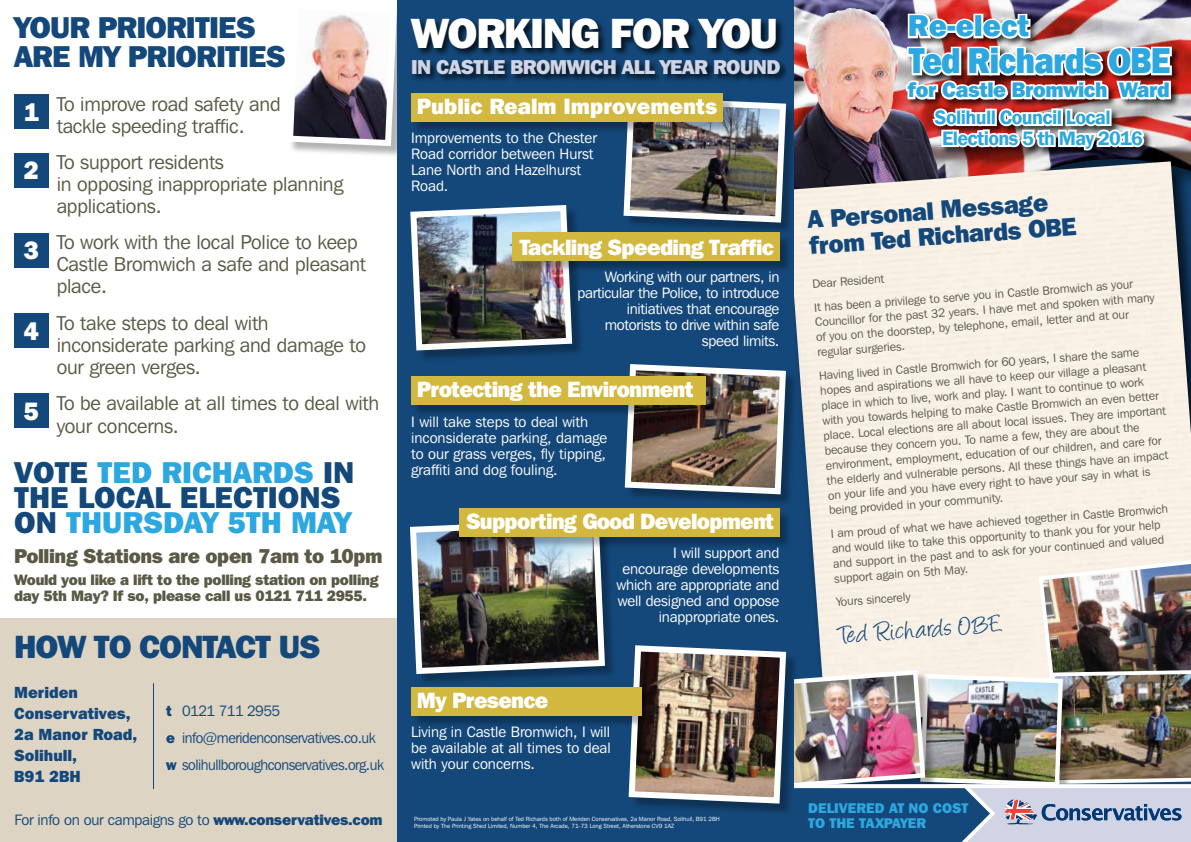
<style>
.page{position:relative;width:1191px;height:842px;background:#fff}
.page>*{position:absolute;margin:0;border:0;box-sizing:border-box;transform-origin:0 0}
.t1{font:800 42px "Franklin Gothic IT Cby BT";letter-spacing:-.035em;color:#fff}
.t2{font:800 37px "Franklin Gothic";letter-spacing:-.03em;color:#2da7df;scale:.91 1}
.t3{font:800 32px "Franklin Gothic IT Cby BT";color:#14487a}
.t4{font:800 31px "Franklin Gothic";color:#2da7df}
.t5{font:800 30px/25px "Franklin Gothic IT Cby BT";color:#14487a}
.t6{font:800 30px/29px "Franklin Gothic IT Cby BT";letter-spacing:-.03em;color:#14487a}
.t7{font:800 30px "Franklin Gothic IT Cby BT";color:#2da7df}
.t8{font:28px "Angelina";color:#14487a}
.t9{font:800 25px/25.9px "Franklin Gothic IT Cby BT";color:#14487a}
.t10{font:800 22px "Franklin Gothic IT Cby BT";letter-spacing:-.035em;color:#fff}
.t11{font:800 22px "Franklin Gothic IT Cby BT";color:#fff}
.t12{font:800 21px "Franklin Gothic IT Cby BT";letter-spacing:-.02em;color:#2da7df}
.t13{font:20px/22px "Franklin Gothic IT Cby BT";letter-spacing:-.01em;color:#5b5945}
.t14{font:600 20px/21px "Franklin Gothic";letter-spacing:-.03em;color:#2da7df}
.t15{font:800 20px "Franklin Gothic IT Cby BT";letter-spacing:-.02em;color:#5b5945}
.t16{font:800 20px "Franklin Gothic IT Cby BT";letter-spacing:-.03em;color:#d0d4e4}
.t17{font:800 16px/21px "Franklin Gothic IT Cby BT";color:#14487a}
.t18{font:15px/16px "Franklin Gothic IT Cby BT";letter-spacing:-.01em;color:#fff}
.t19{font:800 15px/16px "Franklin Gothic IT Cby BT";letter-spacing:-.02em;color:#5b5945}
.t20{font:15px/27px "Franklin Gothic IT Cby BT";letter-spacing:-.03em;color:#14487a;scale:.96 1}
.t21{font:15px "Franklin Gothic IT Cby BT";letter-spacing:-.03em;color:#14487a}
.t22{font:800 14px/15px "Franklin Gothic IT Cby BT";color:#2da7df}
.t23{font:12px/15px "Franklin Gothic IT Cby BT";color:#5b5945}
.t24{font:6px/7px "Franklin Gothic IT Cby BT";color:#fff}
.s1{font-weight:800;font-size:25px;color:#fff}
.s2{color:#14487a}
.s3{color:#2da7df}
.s4{font-weight:800}
</style>
<div class="page">
<div style="left:14px;top:95px;width:34px;height:34px;background:#14487a"></div>
<div style="left:14px;top:153px;width:34px;height:34px;background:#14487a"></div>
<div style="left:14px;top:233px;width:34px;height:34px;background:#14487a"></div>
<div style="left:14px;top:313px;width:34px;height:35px;background:#14487a"></div>
<div style="left:14px;top:394px;width:34px;height:34px;background:#14487a"></div>
<div style="left:794px;top:0;width:397px;height:321px;background:#000;opacity:.5"></div>
<img style="left:794px;top:0;width:97px;height:157px">
<img style="left:805px;top:8px;width:44px;height:60px">
<div style="left:904px;top:12px;width:277px;height:148px;background:#000;opacity:.75"></div>
<img style="left:904px;top:11px;width:269px;height:143px">
<div style="left:794px;top:161px;width:397px;height:396px;background:#f8f0e5"></div>
<div style="left:289px;top:5px;width:120px;height:153px;background:#000;opacity:.3"></div>
<img style="left:289px;top:5px;width:108px;height:144px">
<div style="left:397px;top:0;width:397px;height:842px;background:#14487a"></div>
<div style="left:410px;top:17px;width:379px;height:67px;background:#000;opacity:.75"></div>
<div style="left:625px;top:99px;width:173px;height:136px;background:#000;opacity:.3"></div>
<img style="left:623px;top:99px;width:166px;height:127px">
<div style="left:412px;top:207px;width:172px;height:156px;background:#000;opacity:.3"></div>
<img style="left:410px;top:205px;width:165px;height:149px">
<div style="left:626px;top:366px;width:172px;height:141px;background:#000;opacity:.3"></div>
<img style="left:621px;top:364px;width:168px;height:133px">
<div style="left:412px;top:520px;width:205px;height:166px;background:#000;opacity:.3"></div>
<img style="left:410px;top:520px;width:198px;height:157px">
<img style="left:628px;top:557px;width:563px;height:285px">
<div style="left:413px;top:95px;width:322px;height:39px;background:#000;opacity:.3"></div>
<div style="left:411px;top:94px;width:312px;height:28px;background:#d3b840"></div>
<div style="left:513px;top:234px;width:279px;height:39px;background:#000;opacity:.3"></div>
<div style="left:512px;top:232px;width:268px;height:29px;background:#d3b840"></div>
<div style="left:413px;top:378px;width:304px;height:40px;background:#000;opacity:.3"></div>
<div style="left:411px;top:377px;width:294px;height:28px;background:#d3b840"></div>
<div style="left:461px;top:510px;width:331px;height:40px;background:#000;opacity:.3"></div>
<div style="left:459px;top:509px;width:321px;height:28px;background:#d3b840"></div>
<div style="left:413px;top:688px;width:241px;height:40px;background:#000;opacity:.3"></div>
<div style="left:411px;top:687px;width:230px;height:29px;background:#d3b840"></div>
<div style="left:0;top:618px;width:397px;height:224px;background:#ddd4c3"></div>
<hr style="left:153px;top:683px;width:1px;height:106px;background:#14487a">
<h3 class="t6" style="left:14px;top:13px;width:273px">YOUR PRIORITIES<br>ARE MY PRIORITIES</h3>
<h3 class="t13" style="left:23px;top:93px;width:259px;text-align:center"><span class="s1">1</span> To improve road safety and tackle speeding traffic.</h3>
<h3 class="t13" style="left:57px;top:151px;width:288px;text-indent:-33px"><span class="s1">2</span> To support residents<br>in opposing inappropriate planning applications.</h3>
<h3 class="t13" style="left:57px;top:231px;width:311px;text-indent:-33px"><span class="s1">3</span> To work with the local Police to keep<br>Castle Bromwich a safe and pleasant place.</h3>
<h3 class="t13" style="left:57px;top:311px;width:311px;text-indent:-33px"><span class="s1">4</span> To take steps to deal with inconsiderate parking and damage to our green verges.</h3>
<h3 class="t13" style="left:57px;top:391px;width:324px;line-height:23px;text-indent:-33px"><span class="s1">5</span> To be available at all times to deal with your concerns.</h3>
<h3 class="t7" style="left:14px;top:454px;width:188px"><span class="s2">VOTE</span> Ted Richards</h3>
<h3 class="t5" style="left:14px;top:460px;width:342px;text-indent:309px">IN<br>THE LOCAL ELECTIONS<br>ON <span class="s3">THURSDAY 5TH MAY</span></h3>
<h3 class="t15" style="left:14px;top:543px;width:370px">Polling Stations are open 7am to 10pm</h3>
<p class="t19" style="left:14px;top:571px;width:366px">Would you like a lift to the polling station on polling day 5th May? If so, please call us 0121 711 2955.</p>
<h3 class="t3" style="left:14px;top:626px;width:25px">how</h3>
<h3 class="t3" style="left:94px;top:626px;width:65px">to contact</h3>
<h3 class="t3" style="left:279px;top:626px;width:21px">us</h3>
<h3 class="t17" style="left:14px;top:681px;width:125px">Meriden<br>Conservatives,<br>2a Manor Road,<br>Solihull,<br>B91 2BH</h3>
<p class="t20" style="left:166px;top:697px;width:228px"><span class="s4">t</span> 0121 711 2955<br><span class="s4">e</span> info@meridenconservatives.co.uk <span class="s4">w</span> solihullboroughconservatives.org.uk</p>
<p class="t21" style="left:14px;top:811px;width:369px">For info on our campaigns go to <span class="s4">www.conservatives.com</span></p>
<h1 class="t1" style="left:411px;top:6px;width:368px">WORKING FOR YOU</h1>
<h3 class="t16" style="left:411px;top:54px;width:50px">IN Castle</h3>
<h3 class="t16" style="left:510px;top:54px;width:27px">Bromwich</h3>
<h3 class="t16" style="left:622px;top:54px;width:160px">ALL YEAR ROUND</h3>
<h3 class="t11" style="left:417px;top:92px;width:302px">Public Realm Improvements</h3>
<p class="t18" style="left:411px;top:130px;width:187px">Improvements to the Chester<br>Road corridor between Hurst<br>Lane North and Hazelhurst<br>Road.</p>
<h3 class="t10" style="left:519px;top:233px;width:256px">Tackling Speeding Traffic</h3>
<p class="t18" style="left:577px;top:269px;width:203px;text-align:right">Working with our partners, in particular the Police, to introduce initiatives that encourage motorists to drive within safe speed limits.</p>
<h3 class="t10" style="left:417px;top:376px;width:278px">Protecting the Environment</h3>
<p class="t18" style="left:411px;top:413px;width:198px">I will take steps to deal with inconsiderate parking, damage to our grass verges, fly tipping, graffiti and dog fouling.</p>
<h3 class="t10" style="left:466px;top:507px;width:309px">Supporting Good Development</h3>
<h3 class="t10" style="left:417px;top:686px;width:133px">My Presence</h3>
<p class="t18" style="left:616px;top:545px;width:164px;text-align:right">I will support and encourage developments which are appropriate and well designed and oppose inappropriate ones.</p>
<p class="t18" style="left:411px;top:723px;width:201px;text-align:justify">Living in Castle Bromwich, I will be available at all times to deal with your concerns.</p>
<p class="t24" style="left:414px;top:815px;width:307px">Promoted by Paula J Yates on behalf of Ted Richards both of Meriden Conservatives, 2a Manor Road, Solihull, B91 2BH<br>Printed by The Printing Shed Limited, Number 4, The Arcade, 71-73 Long Street, Atherstone CV9 1AZ</p>
<h3 class="t4" style="left:908px;top:6px;width:122px">Re-elect</h3>
<h2 class="t2" style="left:909px;top:37px;width:289px">Ted Richards OBE</h2>
<h3 class="t12" style="left:908px;top:77px;width:263px">for Castle Bromwich Ward</h3>
<h3 class="t14" style="left:942px;top:107px;width:202px;text-indent:-7px">Solihull Council Local<br>Elections 5 th May 2016</h3>
<h3 class="t9" style="left:806px;top:206px;width:270px;rotate:-4deg">A Personal Message from Ted Richards OBE</h3>
<p class="t23" style="left:811px;top:272px;width:321px;line-height:23px;rotate:-4deg">Dear Resident<br>It has been a privilege to serve you in Castle Bromwich as your</p>
<p class="t23" style="left:814px;top:314px;width:342px;rotate:-4deg">Councillor for the past 32 years. I have met and spoken with many of you on the doorstep, by telephone, email, letter and at our regular surgeries.</p>
<p class="t23" style="left:818px;top:367px;width:345px;rotate:-4deg">Having lived in Castle Bromwich for 60 years, I share the same hopes and aspirations we all have to keep our village a pleasant place in which to live, work and play. I want to continue to work with you towards helping to make Castle Bromwich an even better place. Local elections are all about local issues. They are important because they concern you. To name a few, they are about the environment, employment, education of our children, and care for the elderly and vulnerable persons. All these things have an impact on your life and you have every right to have your say in what is being provided in your community.</p>
<p class="t23" style="left:830px;top:525px;width:339px;rotate:-4deg">I am proud of what we have achieved together in Castle Bromwich and would like to take this opportunity to thank you for your help and support in the past and to ask for your continued and valued support again on 5th May.</p>
<p class="t23" style="left:835px;top:594px;width:76px;rotate:-4deg">Yours sincerely</p>
<h3 class="t8" style="left:837px;top:623px;width:166px;rotate:-4deg">Ted Richards OBE</h3>
<p class="t22" style="left:808px;top:800px;width:162px">DELIVERED AT NO COST<br>TO THE TAXPAYER</p>
</div>
